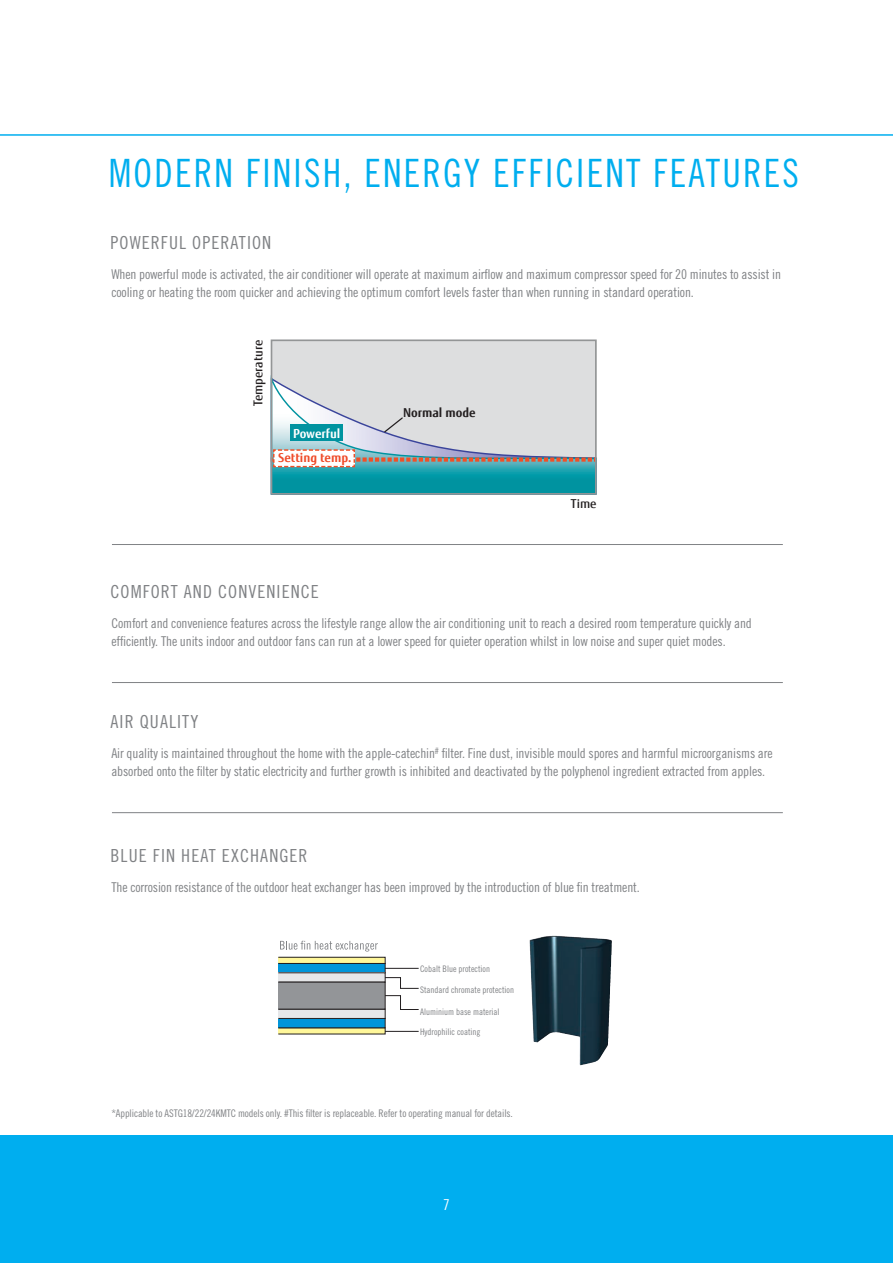
<style>
.page{position:relative;width:893px;height:1263px;background:#fff}
.page>*{position:absolute;margin:0;border:0;box-sizing:border-box;transform-origin:0 0}
.t1{font:39px "Trade Gothic LT Std Cn 18";letter-spacing:.06em;color:#00aeef;scale:.95 1}
.t2{font:18px "Trade Gothic LT Std Cn 18";letter-spacing:.06em;color:#808285}
.t3{font:15px "Trade Gothic LT Std Cn 18";color:#fff}
.t4{font:13.5px/18px "Trade Gothic LT Std Cn 18";letter-spacing:-.01em;color:#808285}
.t5{font:500 12.3px "Fujitsu Sans";color:#231f20}
.t6{font:700 12.3px "Fujitsu Sans";color:#ef4b29}
.t7{font:700 12.3px "Fujitsu Sans";color:#231f20}
.t8{font:700 12.3px "Fujitsu Sans";color:#fff}
.t9{font:10.5px "Trade Gothic LT Std Cn 18";letter-spacing:-.01em;color:#808285}
.t10{font:9px "Trade Gothic LT Std Cn 18";color:#808285}
</style>
<div class="page">
<hr style="left:0;top:134px;width:893px;height:2px;background:#00aeef">
<div style="left:0;top:1135px;width:893px;height:128px;background:#00aeef"></div>
<hr style="left:112px;top:544px;width:671px;height:1px;background:#808285">
<hr style="left:112px;top:682px;width:671px;height:1px;background:#808285">
<hr style="left:112px;top:812px;width:671px;height:1px;background:#808285">
<img style="left:530px;top:935px;width:37px;height:107px">
<svg style="left:385px;top:967px;width:34px;height:65px"></svg>
<div style="left:278px;top:957px;width:107px;height:6px;background:#fff79a"></div>
<div style="left:278px;top:957px;width:107px;height:7px;border:1px solid #231f20"></div>
<div style="left:278px;top:963px;width:107px;height:10px;background:#0095d9"></div>
<div style="left:278px;top:963px;width:107px;height:10px;border:1px solid #231f20"></div>
<div style="left:278px;top:973px;width:107px;height:9px;background:#e6e7e9"></div>
<div style="left:278px;top:1028px;width:107px;height:6px;background:#fff79a"></div>
<div style="left:278px;top:1018px;width:107px;height:10px;background:#0095d9"></div>
<div style="left:278px;top:1018px;width:107px;height:10px;border:1px solid #231f20"></div>
<div style="left:278px;top:1009px;width:107px;height:9px;background:#e6e7e9"></div>
<div style="left:278px;top:1009px;width:107px;height:10px;border:1px solid #231f20"></div>
<div style="left:278px;top:982px;width:107px;height:27px;background:#939598"></div>
<div style="left:278px;top:982px;width:107px;height:27px;border:1px solid #231f20"></div>
<svg style="left:280px;top:941px;width:98px;height:10px"></svg>
<div style="left:271px;top:340px;width:325px;height:154px;background:#dddedf"></div>
<div style="left:271px;top:339px;width:326px;height:156px;border:2px solid #939596"></div>
<svg style="left:270px;top:371px;width:327px;height:124px"></svg>
<h1 class="t1" style="left:109px;top:150px;width:728px">MODERN FINISH, ENERGY EFFICIENT FEATURES</h1>
<h2 class="t2" style="left:111px;top:232px;width:162px">POWERFUL OPERATION</h2>
<p class="t4" style="left:111px;top:265px;width:671px">When powerful mode is activated, the air conditioner will operate at maximum airflow and maximum compressor speed for 20 minutes to assist in cooling or heating the room quicker and achieving the optimum comfort levels faster than when running in standard operation.</p>
<p class="t5" style="left:250px;top:406px;width:68px;rotate:-90deg">Temperature</p>
<p class="t8" style="left:293px;top:425px;width:49px">Powerful</p>
<p class="t6" style="left:278px;top:449px;width:75px">Setting temp.</p>
<h2 class="t2" style="left:111px;top:581px;width:210px">COMFORT AND CONVENIENCE</h2>
<p class="t7" style="left:403px;top:404px;width:74px">Normal mode</p>
<p class="t5" style="left:571px;top:496px;width:27px">Time</p>
<p class="t4" style="left:111px;top:614px;width:642px">Comfort and convenience features across the lifestyle range allow the air conditioning unit to reach a desired room temperature quickly and efficiently. The units indoor and outdoor fans can run at a lower speed for quieter operation whilst in low noise and super quiet modes.</p>
<h2 class="t2" style="left:111px;top:710px;width:89px">AIR QUALITY</h2>
<p class="t4" style="left:111px;top:744px;width:663px">Air quality is maintained throughout the home with the apple-catechin<sup>#</sup> filter. Fine dust, invisible mould spores and harmful microorganisms are absorbed onto the filter by static electricity and further growth is inhibited and deactivated by the polyphenol ingredient extracted from apples.</p>
<h2 class="t2" style="left:111px;top:845px;width:199px">BLUE FIN HEAT EXCHANGER</h2>
<p class="t4" style="left:111px;top:878px;width:530px">The corrosion resistance of the outdoor heat exchanger has been improved by the introduction of blue fin treatment.</p>
<p class="t10" style="left:420px;top:964px;width:71px">Cobalt Blue protection</p>
<p class="t10" style="left:420px;top:984px;width:95px">Standard chromate protection</p>
<p class="t10" style="left:420px;top:1006px;width:81px">Aluminium base material</p>
<p class="t10" style="left:420px;top:1026px;width:62px">Hydrophilic coating</p>
<p class="t9" style="left:111px;top:1107px;width:403px">*Applicable to ASTG18/22/24KMTC models only. #This filter is replaceable. Refer to operating manual for details.</p>
<p class="t3" style="left:443px;top:1196px;width:8px">7</p>
</div>
